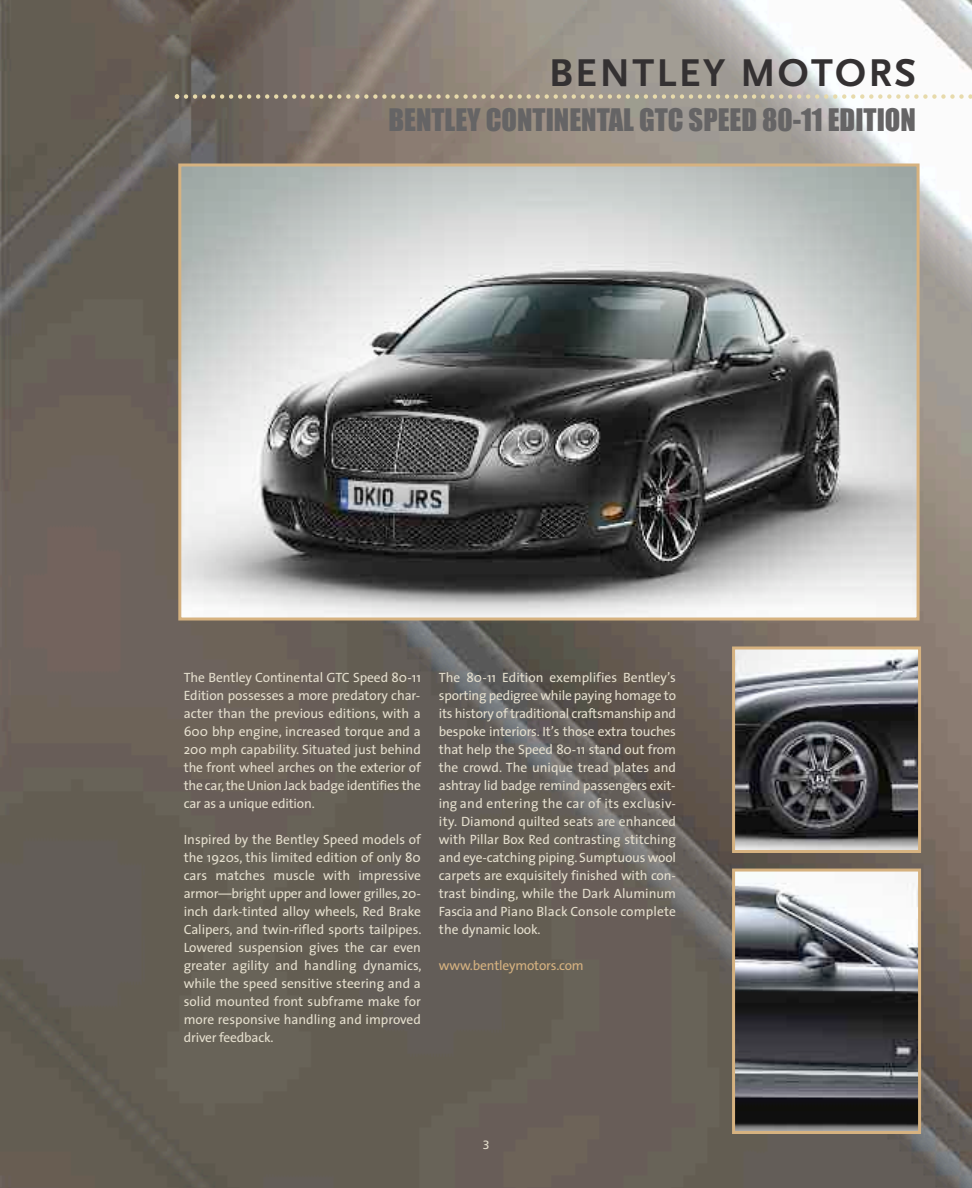
<style>
.page{position:relative;width:972px;height:1188px;background:#fff}
.page>*{position:absolute;margin:0;border:0;box-sizing:border-box;transform-origin:0 0}
.t1{font:700 40.5px "Scala Sans";letter-spacing:.055em;color:#343132}
.t2{font:28.5px "Impact";color:#656465}
.t3{font:13.5px/18px "The Sans";letter-spacing:-.015em;color:#e5dfce;text-align:justify}
.t4{font:13.5px "The Sans";letter-spacing:-.015em;color:#d6b280}
.t5{font:12px "Frutiger";color:#e5dfce}
</style>
<div class="page">
<img style="left:0;top:0;width:972px;height:1188px">
<img style="left:736px;top:873px;width:181px;height:257px">
<div style="left:732px;top:869px;width:189px;height:265px;border:3px solid #d6b280"></div>
<img style="left:736px;top:650px;width:181px;height:199px">
<div style="left:732px;top:646px;width:189px;height:207px;border:3px solid #d6b280"></div>
<svg style="left:175px;top:94px;width:797px;height:5px;background:#bab19c"></svg>
<img style="left:182px;top:168px;width:734px;height:449px">
<div style="left:178px;top:164px;width:742px;height:457px;border:3px solid #d6b280"></div>
<h1 class="t1" style="left:549px;top:51px;width:369px">BENTLEY MOTORS</h1>
<h2 class="t2" style="left:388px;top:102px;width:529px">BENTLEY CONTINENTAL GTC SPEED 80-11 EDITION</h2>
<p class="t3" style="left:184px;top:668px;width:239px">The Bentley Continental GTC Speed 80-11<br>Edition possesses a more predatory char&shy;acter than the previous editions, with a 600 bhp engine, increased torque and a 200 mph capability. Situated just behind the front wheel arches on the exterior of the car,the Union Jack badge identifies the car as a unique edition.</p>
<p class="t3" style="left:184px;top:830px;width:239px">Inspired by the Bentley Speed models of the 1920s, this limited edition of only 80 cars matches muscle with impressive armor—bright upper and lower grilles, 20- inch dark-tinted alloy wheels, Red Brake Calipers, and twin-rifled sports tailpipes.<br>Lowered suspension gives the car even greater agility and handling dynamics, while the speed sensitive steering and a solid mounted front subframe make for more responsive handling and improved driver feedback.</p>
<p class="t3" style="left:439px;top:668px;width:239px">The 80-11 Edition exemplifies Bentley’s sporting pedigree while paying homage to its history of traditional craftsmanship and bespoke interiors. It’s those extra touches that help the Speed 80-11 stand out from the crowd. The unique tread plates and ashtray lid badge remind passengers exit&shy;ing and entering the car of its exclusiv&shy;ity. Diamond quilted seats are enhanced with Pillar Box Red contrasting stitching and eye-catching piping.Sumptuous wool carpets are exquisitely finished with con&shy;trast binding, while the Dark Aluminum Fascia and Piano Black Console complete the dynamic look.</p>
<p class="t4" style="left:439px;top:954px;width:146px">www.bentleymotors.com</p>
<p class="t5" style="left:483px;top:1138px;width:8px">3</p>
</div>
